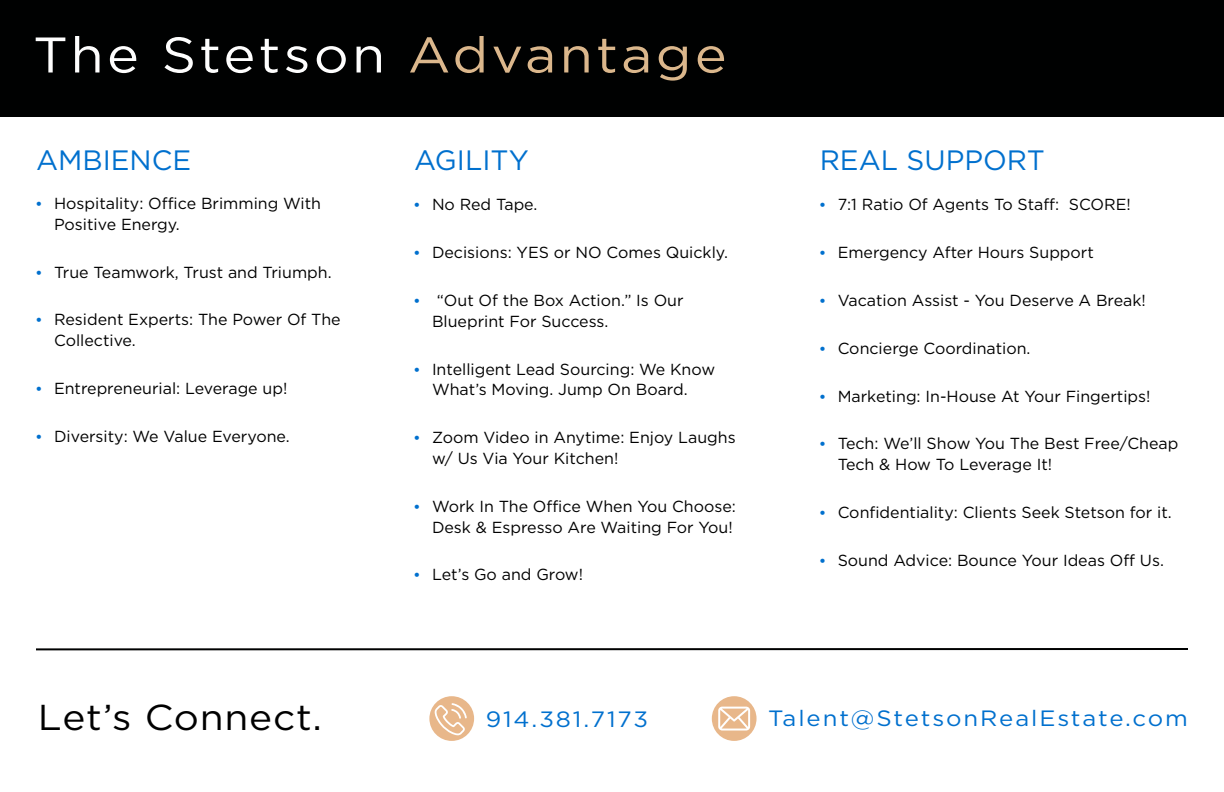
<style>
.page{position:relative;width:1224px;height:792px;background:#fff}
.page>*{position:absolute;margin:0;border:0;box-sizing:border-box;transform-origin:0 0}
.t1{font:50px "Gotham";letter-spacing:.06em;color:#fefefe;scale:1.08 1}
.t2{font:36px "Gotham";letter-spacing:.02em;color:#000;scale:1.08 1}
.t3{font:28px "Gotham";color:#0070ce}
.t4{font:22.2px "Gotham";letter-spacing:.08em;color:#0070ce;scale:1.08 1}
.t5{font:16px/20.8px "Gotham";color:#000}
.s1{color:#dbb78c}
.s2{font-family:"Myriad Pro";font-size:20px;color:#0070ce}
</style>
<div class="page">
<div style="left:0;top:0;width:1224px;height:117px;background:#000101"></div>
<hr style="left:36px;top:648px;width:1152px;height:2px;background:#000101">
<div style="left:429px;top:696px;width:45px;height:45px;background:#e8b78a;border-radius:50%"></div>
<svg style="left:435px;top:703px;width:32px;height:32px"></svg>
<div style="left:712px;top:696px;width:45px;height:45px;background:#e8b78a;border-radius:50%"></div>
<svg style="left:718px;top:707px;width:32px;height:24px"></svg>
<h1 class="t1" style="left:33px;top:27px;width:644px">The Stetson <span class="s1">Advantage</span></h1>
<h3 class="t3" style="left:36px;top:145px;width:157px">AMBIENCE</h3>
<p class="t5" style="left:54px;top:193px;width:269px;text-indent:-18px"><span class="s2">•</span> Hospitality: Office Brimming With<br>Positive Energy.</p>
<p class="t5" style="left:36px;top:261px;width:297px"><span class="s2">•</span> True Teamwork, Trust and Triumph.</p>
<p class="t5" style="left:54px;top:309px;width:288px;text-indent:-18px"><span class="s2">•</span> Resident Experts: The Power Of The<br>Collective.</p>
<p class="t5" style="left:36px;top:378px;width:253px"><span class="s2">•</span> Entrepreneurial: Leverage up!</p>
<p class="t5" style="left:36px;top:426px;width:255px"><span class="s2">•</span> Diversity: We Value Everyone.</p>
<h3 class="t3" style="left:414px;top:145px;width:116px">AGILITY</h3>
<p class="t5" style="left:414px;top:194px;width:125px"><span class="s2">•</span> No Red Tape.</p>
<p class="t5" style="left:414px;top:242px;width:315px"><span class="s2">•</span> Decisions: YES or NO Comes Quickly.</p>
<p class="t5" style="left:432px;top:290px;width:253px;text-indent:-18px"><span class="s2">•</span> “Out Of the Box Action.” Is Our<br>Blueprint For Success.</p>
<p class="t5" style="left:414px;top:358px;width:303px;text-align:center"><span class="s2">•</span> Intelligent Lead Sourcing: We Know<br>What’s Moving. Jump On Board.</p>
<p class="t5" style="left:432px;top:427px;width:305px;text-indent:-18px"><span class="s2">•</span> Zoom Video in Anytime: Enjoy Laughs w/ Us Via Your Kitchen!</p>
<p class="t5" style="left:414px;top:496px;width:323px;text-align:right"><span class="s2">•</span> Work In The Office When You Choose:<br>Desk &amp; Espresso Are Waiting For You!</p>
<p class="t5" style="left:414px;top:564px;width:171px"><span class="s2">•</span> Let’s Go and Grow!</p>
<h3 class="t3" style="left:820px;top:145px;width:227px">REAL SUPPORT</h3>
<p class="t5" style="left:820px;top:194px;width:313px"><span class="s2">•</span> 7:1 Ratio Of Agents To Staff: SCORE!</p>
<p class="t5" style="left:820px;top:242px;width:276px"><span class="s2">•</span> Emergency After Hours Support</p>
<p class="t5" style="left:820px;top:290px;width:328px"><span class="s2">•</span> Vacation Assist - You Deserve A Break!</p>
<p class="t5" style="left:820px;top:337px;width:212px"><span class="s2">•</span> Concierge Coordination.</p>
<p class="t5" style="left:820px;top:385px;width:332px"><span class="s2">•</span> Marketing: In-House At Your Fingertips!</p>
<p class="t5" style="left:838px;top:433px;width:342px;text-indent:-18px"><span class="s2">•</span> Tech: We’ll Show You The Best Free/Cheap<br>Tech &amp; How To Leverage It!</p>
<p class="t5" style="left:820px;top:502px;width:354px"><span class="s2">•</span> Confidentiality: Clients Seek Stetson for it.</p>
<p class="t5" style="left:820px;top:549px;width:346px"><span class="s2">•</span> Sound Advice: Bounce Your Ideas Off Us.</p>
<h2 class="t2" style="left:38px;top:697px;width:265px">Let’s Connect.</h2>
<h3 class="t4" style="left:486px;top:707px;width:152px">914.381.7173</h3>
<h3 class="t4" style="left:768px;top:706px;width:390px">Talent@StetsonRealEstate.com</h3>
</div>
